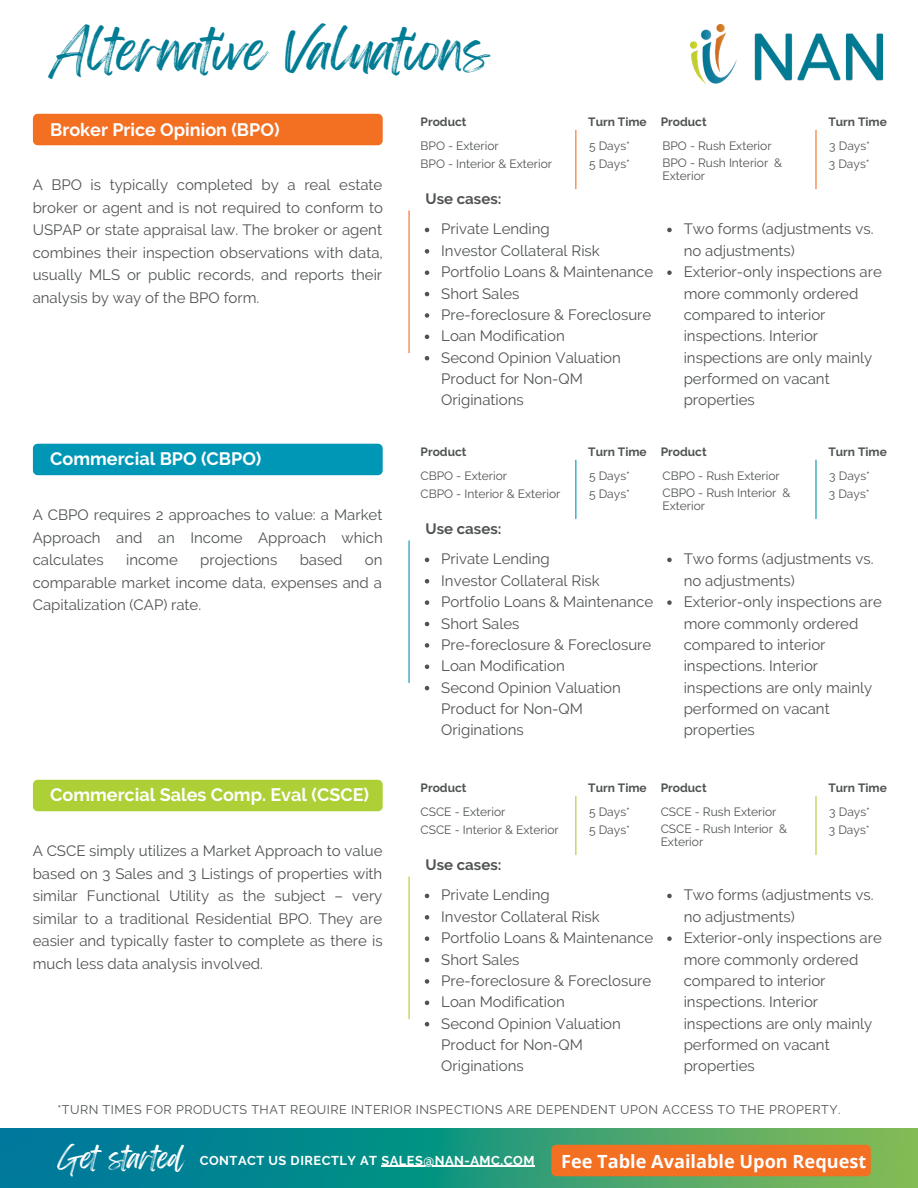
<style>
.page{position:relative;width:918px;height:1188px;background:#fff}
.page>*{position:absolute;margin:0;border:0;box-sizing:border-box;transform-origin:0 0}
.t1{font:47.1px "Feeling Passionate";color:#007c94}
.t2{font:700 18.15px "Open Sans";color:#fff}
.t3{font:700 18px "Raleway";color:#fff}
.t4{font:15px/21.3px "Raleway";color:#505353}
.t5{font:700 15px "Raleway";color:#505353}
.t6{font:700 12.9px "Raleway";letter-spacing:.04em;color:#fff}
.t7{font:12.6px "Raleway";letter-spacing:.04em;color:#505353}
.t8{font:12px/13px "Raleway";color:#505353}
.t9{font:700 12px "Raleway";color:#505353}
.s1{font-family:"Feeling Passionate";font-weight:400;font-size:25.8px}
</style>
<div class="page">
<img style="left:1px;top:1129px;width:917px;height:59px">
<img style="left:690px;top:24px;width:192px;height:60px">
<div style="left:551px;top:1145px;width:320px;height:31px;background:#f36f22;border-radius:5px"></div>
<hr style="left:381px;top:1166px;width:154px;height:1px;background:#fff">
<div style="left:33px;top:114px;width:350px;height:31px;background:#f36f22;border-radius:5px"></div>
<hr style="left:575px;top:130px;width:1px;height:59px;background:#f36f22">
<hr style="left:408px;top:211px;width:2px;height:142px;background:#f36f22">
<svg style="left:425px;top:228px;width:4px;height:4px"></svg>
<svg style="left:425px;top:249px;width:4px;height:5px"></svg>
<svg style="left:425px;top:270px;width:4px;height:5px"></svg>
<svg style="left:425px;top:292px;width:4px;height:4px"></svg>
<svg style="left:425px;top:313px;width:4px;height:5px"></svg>
<svg style="left:425px;top:335px;width:4px;height:4px"></svg>
<svg style="left:425px;top:356px;width:4px;height:4px"></svg>
<svg style="left:667px;top:228px;width:5px;height:4px"></svg>
<svg style="left:667px;top:270px;width:5px;height:5px"></svg>
<hr style="left:815px;top:130px;width:2px;height:59px;background:#f36f22">
<div style="left:33px;top:444px;width:350px;height:31px;background:#0097b6;border-radius:5px"></div>
<hr style="left:575px;top:460px;width:1px;height:59px;background:#0097b6">
<hr style="left:408px;top:541px;width:2px;height:142px;background:#0097b6">
<svg style="left:425px;top:558px;width:4px;height:4px"></svg>
<svg style="left:425px;top:579px;width:4px;height:5px"></svg>
<svg style="left:425px;top:600px;width:4px;height:5px"></svg>
<svg style="left:425px;top:622px;width:4px;height:4px"></svg>
<svg style="left:425px;top:643px;width:4px;height:5px"></svg>
<svg style="left:425px;top:665px;width:4px;height:4px"></svg>
<svg style="left:425px;top:686px;width:4px;height:4px"></svg>
<svg style="left:667px;top:558px;width:5px;height:4px"></svg>
<svg style="left:667px;top:600px;width:5px;height:5px"></svg>
<hr style="left:815px;top:460px;width:2px;height:59px;background:#0097b6">
<div style="left:33px;top:780px;width:350px;height:31px;background:#add036;border-radius:5px"></div>
<hr style="left:575px;top:796px;width:1px;height:59px;background:#add036">
<hr style="left:408px;top:877px;width:2px;height:142px;background:#add036">
<svg style="left:425px;top:894px;width:4px;height:4px"></svg>
<svg style="left:425px;top:915px;width:4px;height:5px"></svg>
<svg style="left:425px;top:936px;width:4px;height:5px"></svg>
<svg style="left:425px;top:958px;width:4px;height:4px"></svg>
<svg style="left:425px;top:979px;width:4px;height:5px"></svg>
<svg style="left:425px;top:1001px;width:4px;height:4px"></svg>
<svg style="left:425px;top:1022px;width:4px;height:4px"></svg>
<svg style="left:667px;top:894px;width:5px;height:4px"></svg>
<svg style="left:667px;top:936px;width:5px;height:5px"></svg>
<hr style="left:815px;top:796px;width:2px;height:59px;background:#add036">
<h1 class="t1" style="left:50px;top:12px;width:441px">Alternative Valuations</h1>
<p class="t3" style="left:50px;top:119px;width:231px">Broker Price Opinion (BPO)</p>
<p class="t4" style="left:33px;top:174px;width:352px;line-height:22.5px;text-align:justify">A BPO is typically completed by a real estate broker or agent and is not required to conform to USPAP or state appraisal law. The broker or agent combines their inspection observations with data, usually MLS or public records, and reports their analysis by way of the BPO form.</p>
<p class="t9" style="left:421px;top:115px;width:47px">Product</p>
<p class="t9" style="left:588px;top:115px;width:60px">Turn Time</p>
<p class="t8" style="left:421px;top:139px;width:80px">BPO - Exterior</p>
<p class="t8" style="left:589px;top:139px;width:42px">5 Days*</p>
<p class="t8" style="left:421px;top:157px;width:133px">BPO - Interior &amp; Exterior</p>
<p class="t8" style="left:589px;top:157px;width:42px">5 Days*</p>
<p class="t5" style="left:426px;top:190px;width:77px">Use cases:</p>
<p class="t4" style="left:441px;top:219px;width:213px">Private Lending<br>Investor Collateral Risk<br>Portfolio Loans &amp; Maintenance<br>Short Sales<br>Pre-foreclosure &amp; Foreclosure<br>Loan Modification<br>Second Opinion Valuation<br>Product for Non-QM<br>Originations</p>
<p class="t9" style="left:661px;top:115px;width:47px">Product</p>
<p class="t9" style="left:828px;top:115px;width:60px">Turn Time</p>
<p class="t8" style="left:662px;top:139px;width:111px">BPO - Rush Exterior</p>
<p class="t8" style="left:829px;top:139px;width:42px">3 Days*</p>
<p class="t8" style="left:662px;top:156px;width:121px">BPO - Rush Interior &amp;<br>Exterior</p>
<p class="t8" style="left:829px;top:157px;width:42px">3 Days*</p>
<p class="t4" style="left:684px;top:219px;width:200px">Two forms (adjustments vs. no adjustments)<br>Exterior-only inspections are more commonly ordered compared to interior inspections. Interior inspections are only mainly performed on vacant properties</p>
<p class="t3" style="left:50px;top:448px;width:213px">Commercial BPO (CBPO)</p>
<p class="t4" style="left:33px;top:504px;width:352px;line-height:22.5px;text-align:justify">A CBPO requires 2 approaches to value: a Market Approach and an Income Approach which calculates</p>
<p class="t4" style="left:126px;top:549px;width:53px">income</p>
<p class="t4" style="left:200px;top:549px;width:79px">projections</p>
<p class="t4" style="left:300px;top:549px;width:44px">based</p>
<p class="t4" style="left:33px;top:549px;width:351px;line-height:22.5px;text-align:justify;text-indent:332px">on comparable market income data, expenses and a Capitalization (CAP) rate.</p>
<p class="t9" style="left:421px;top:445px;width:47px">Product</p>
<p class="t9" style="left:588px;top:445px;width:60px">Turn Time</p>
<p class="t8" style="left:421px;top:469px;width:88px">CBPO - Exterior</p>
<p class="t8" style="left:589px;top:469px;width:42px">5 Days*</p>
<p class="t8" style="left:421px;top:487px;width:141px">CBPO - Interior &amp; Exterior</p>
<p class="t8" style="left:589px;top:487px;width:42px">5 Days*</p>
<p class="t9" style="left:661px;top:445px;width:47px">Product</p>
<p class="t9" style="left:828px;top:445px;width:60px">Turn Time</p>
<p class="t8" style="left:662px;top:469px;width:119px">CBPO - Rush Exterior</p>
<p class="t8" style="left:829px;top:467px;width:43px;line-height:17.7px">3 Days*<br>3 Days*</p>
<p class="t8" style="left:662px;top:486px;width:130px">CBPO - Rush Interior &amp;<br>Exterior</p>
<p class="t5" style="left:426px;top:520px;width:77px">Use cases:</p>
<p class="t4" style="left:441px;top:548px;width:213px">Private Lending<br>Investor Collateral Risk<br>Portfolio Loans &amp; Maintenance<br>Short Sales<br>Pre-foreclosure &amp; Foreclosure<br>Loan Modification<br>Second Opinion Valuation<br>Product for Non-QM<br>Originations</p>
<p class="t4" style="left:684px;top:548px;width:200px">Two forms (adjustments vs. no adjustments)<br>Exterior-only inspections are more commonly ordered compared to interior inspections. Interior inspections are only mainly performed on vacant properties</p>
<p class="t3" style="left:50px;top:784px;width:320px">Commercial Sales Comp. Eval (CSCE)</p>
<p class="t4" style="left:33px;top:840px;width:351px;line-height:22.5px;text-align:justify">A CSCE simply utilizes a Market Approach to value based on 3 Sales and 3 Listings of properties with similar Functional Utility as the subject – very similar to a traditional Residential BPO. They are easier and typically faster to complete as there is much less data analysis involved.</p>
<p class="t9" style="left:421px;top:781px;width:47px">Product</p>
<p class="t9" style="left:588px;top:781px;width:60px">Turn Time</p>
<p class="t8" style="left:421px;top:805px;width:86px">CSCE - Exterior</p>
<p class="t8" style="left:589px;top:805px;width:42px">5 Days*</p>
<p class="t8" style="left:421px;top:823px;width:140px">CSCE - Interior &amp; Exterior</p>
<p class="t8" style="left:589px;top:823px;width:42px">5 Days*</p>
<p class="t9" style="left:661px;top:781px;width:47px">Product</p>
<p class="t9" style="left:828px;top:781px;width:60px">Turn Time</p>
<p class="t8" style="left:661px;top:805px;width:117px">CSCE - Rush Exterior</p>
<p class="t8" style="left:829px;top:803px;width:43px;line-height:17.7px">3 Days*<br>3 Days*</p>
<p class="t8" style="left:661px;top:822px;width:128px">CSCE - Rush Interior &amp;<br>Exterior</p>
<p class="t5" style="left:426px;top:856px;width:77px">Use cases:</p>
<p class="t4" style="left:441px;top:885px;width:213px">Private Lending<br>Investor Collateral Risk<br>Portfolio Loans &amp; Maintenance<br>Short Sales<br>Pre-foreclosure &amp; Foreclosure<br>Loan Modification<br>Second Opinion Valuation<br>Product for Non-QM<br>Originations</p>
<p class="t4" style="left:684px;top:885px;width:200px">Two forms (adjustments vs. no adjustments)<br>Exterior-only inspections are more commonly ordered compared to interior inspections. Interior inspections are only mainly performed on vacant properties</p>
<p class="t7" style="left:57px;top:1102px;width:785px">*TURN TIMES FOR PRODUCTS THAT REQUIRE INTERIOR INSPECTIONS ARE DEPENDENT UPON ACCESS TO THE PROPERTY.</p>
<p class="t6" style="left:57px;top:1153px;width:479px"><span class="s1">Get started</span> CONTACT US DIRECTLY AT SALES@NAN-AMC.COM</p>
<p class="t2" style="left:561px;top:1148px;width:307px">Fee Table Available Upon Request</p>
</div>
